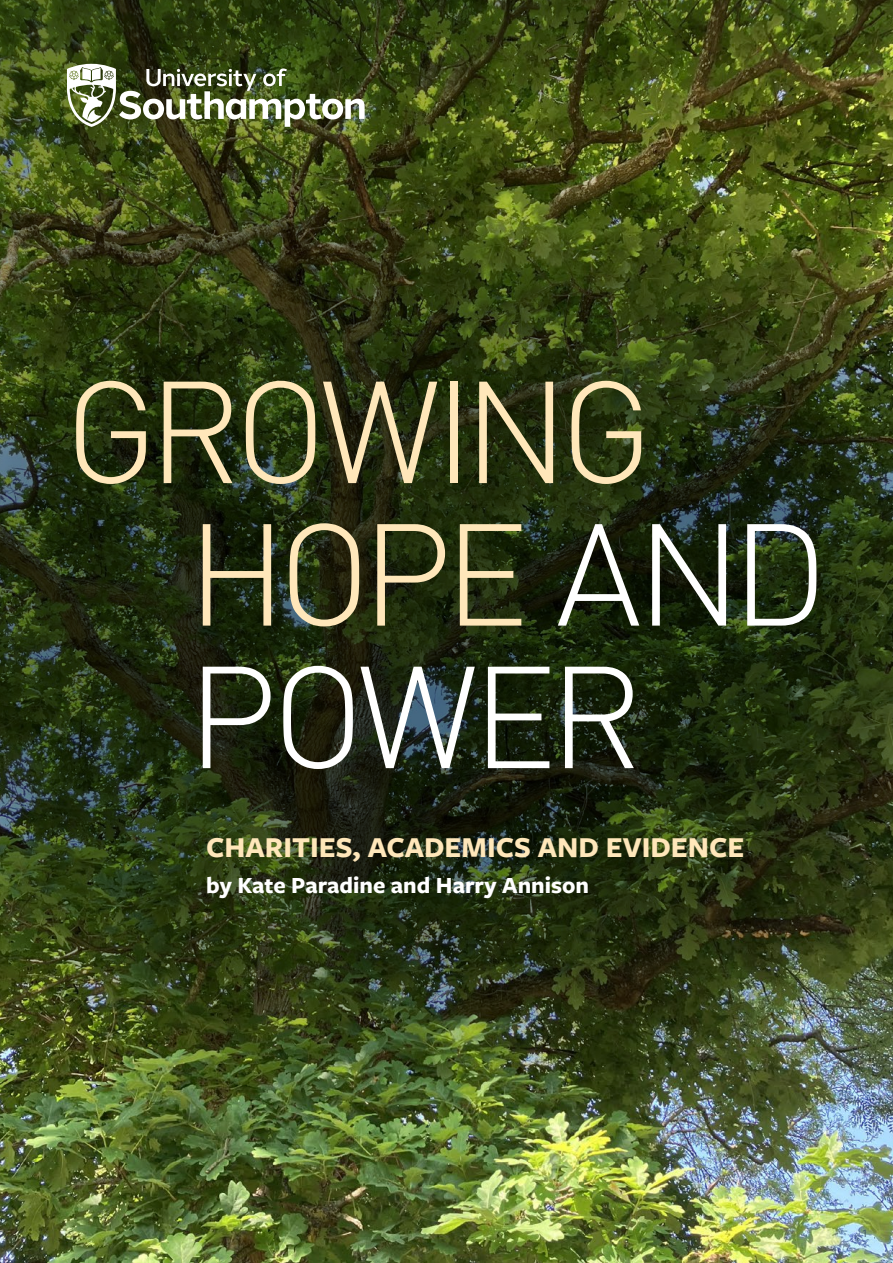
<style>
.page{position:relative;width:893px;height:1263px;background:#fff}
.page>*{position:absolute;margin:0;border:0;box-sizing:border-box;transform-origin:0 0}
.Sell{font:300 142.5px "DINOT";letter-spacing:-.06em;color:#ffe7ba}
.Sell-2{font:300 142.5px "DINOT";letter-spacing:-.045em;color:#fff}
.Head_Tell{font:700 30px "Freight Sans Pro";color:#ffe7ba}
.Head_Tell-2{font:700 24px "Freight Sans Pro";color:#fff}
.t1{font:15px "Freight Sans Pro";color:#405965}
.s1{color:#fff}
</style>
<div class="page">
<img style="left:0;top:1119px;width:893px;height:144px">
<svg style="left:0;top:0;width:893px;height:114px;background:#3d4a14"></svg>
<img style="left:0;top:114px;width:893px;height:1005px">
<img style="left:67px;top:64px;width:298px;height:63px">
<p class="Sell" style="left:64px;top:324px;width:590px">GROWING</p>
<p class="Sell" style="left:187px;top:466px;width:643px">HOPE <span class="s1">AND</span></p>
<p class="Sell-2" style="left:187px;top:609px;width:457px">POWER</p>
<p class="Head_Tell" style="left:206px;top:827px;width:540px">CHARITIES, ACADEMICS AND EVIDENCE</p>
<p class="Head_Tell-2" style="left:206px;top:868px;width:384px">by Kate Paradine and Harry Annison</p>
<p class="t1" style="left:863px;top:1222px;width:6px">1</p>
</div>
